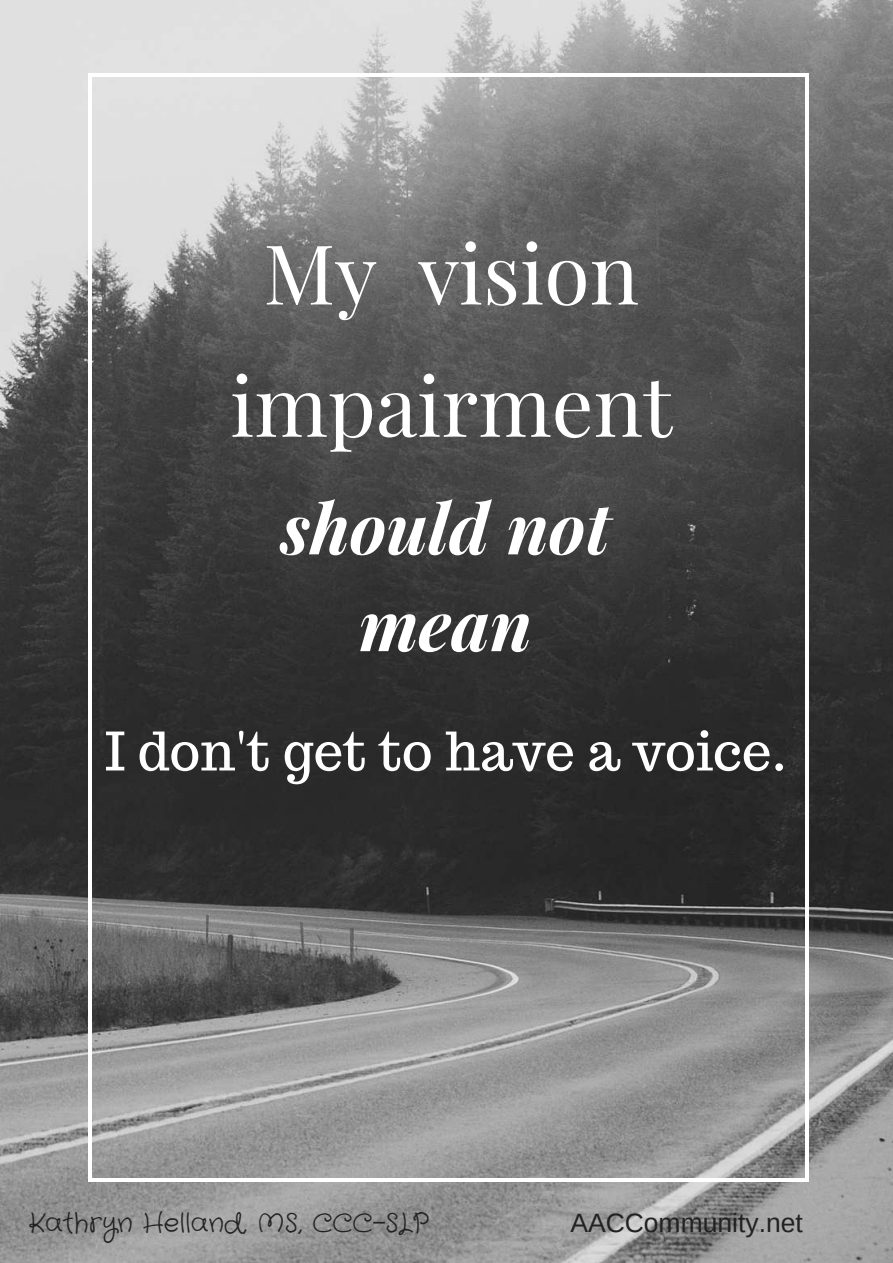
<style>
.page{position:relative;width:893px;height:1263px;background:#fff}
.page>*{position:absolute;margin:0;border:0;box-sizing:border-box;transform-origin:0 0}
.t1{font:82.72px/132.2px "Playfair Display";color:#fff;text-align:center}
.t2{font:italic 700 69.53px/96.8px "Playfair Display";color:#fff;text-align:center}
.t3{font:52.95px "Trocchi";color:#fff}
.t4{font:26.47px "Crafty Girls";color:#222}
.t5{font:26.47px "Arimo";color:#222}
</style>
<div class="page">
<img style="left:0;top:0;width:893px;height:1263px">
<hr style="left:88px;top:77px;width:4px;height:1102px;background:#fff">
<svg style="left:88px;top:1179px;width:4px;height:3px"></svg>
<hr style="left:805px;top:77px;width:3px;height:1102px;background:#fff">
<hr style="left:92px;top:1178px;width:713px;height:4px;background:#fff">
<svg style="left:805px;top:73px;width:3px;height:4px"></svg>
<svg style="left:88px;top:73px;width:4px;height:4px"></svg>
<hr style="left:92px;top:73px;width:713px;height:4px;background:#fff">
<h1 class="t1" style="left:230px;top:201px;width:444px">My vision impairment</h1>
<h2 class="t2" style="left:281px;top:473px;width:331px">should not mean</h2>
<h3 class="t3" style="left:105px;top:716px;width:683px">I don't get to have a voice.</h3>
<p class="t4" style="left:29px;top:1205px;width:402px">Kathryn Helland, MS, CCC-SLP</p>
<p class="t5" style="left:570px;top:1206px;width:234px">AACCommunity.net</p>
</div>
